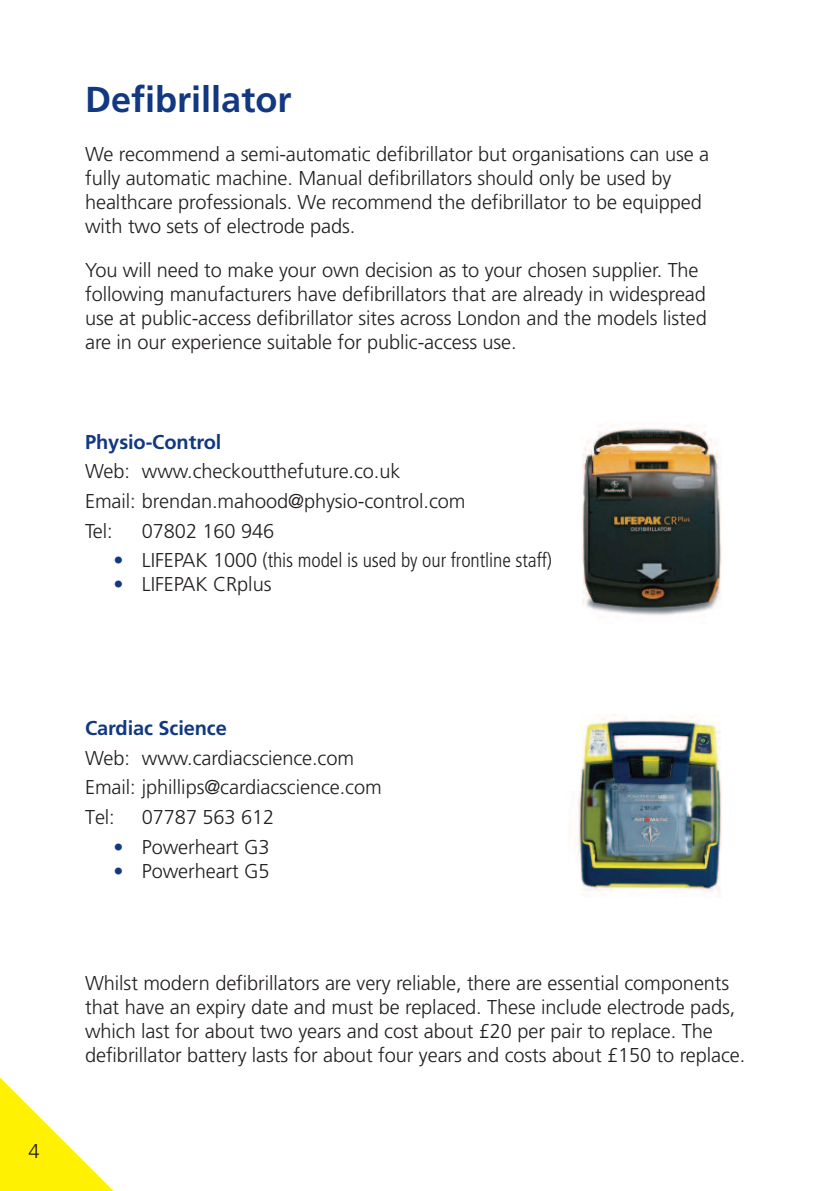
<style>
.page{position:relative;width:840px;height:1191px;background:#fff}
.page>*{position:absolute;margin:0;border:0;box-sizing:border-box;transform-origin:0 0}
.t1{font:700 36px "Frutiger LT Std";color:#113880}
.t2{font:300 20px/24px "Frutiger LT Std";letter-spacing:-.005em;color:#231f20}
.t3{font:300 condensed 20px "Frutiger LT Std";letter-spacing:-.005em;color:#231f20}
.t4{font:700 20px "Frutiger LT Std";letter-spacing:-.005em;color:#113880}
.s1{font-stretch:normal;color:#113880}
.s2{font-stretch:normal}
.s3{color:#113880}
</style>
<div class="page">
<svg style="left:0;top:1077px;width:114px;height:114px"></svg>
<img style="left:570px;top:714px;width:152px;height:183px">
<img style="left:582px;top:423px;width:140px;height:193px">
<h1 class="t1" style="left:85px;top:85px;width:208px">Defibrillator</h1>
<p class="t2" style="left:85px;top:144px;width:625px">We recommend a semi-automatic defibrillator but organisations can use a fully automatic machine. Manual defibrillators should only be used by healthcare professionals. We recommend the defibrillator to be equipped with two sets of electrode pads.</p>
<p class="t2" style="left:85px;top:260px;width:623px">You will need to make your own decision as to your chosen supplier. The following manufacturers have defibrillators that are already in widespread use at public-access defibrillator sites across London and the models listed are in our experience suitable for public-access use.</p>
<p class="t4" style="left:85px;top:434px;width:138px">Physio-Control</p>
<p class="t2" style="left:85px;top:458px;width:381px;line-height:29.6px">Web: www.checkoutthefuture.co.uk<br>Email: brendan.mahood@physio-control.com<br>Tel:</p>
<p class="t2" style="left:142px;top:520px;width:134px">07802 160 946</p>
<p class="t3" style="left:113px;top:552px;width:440px"><span class="s1">•</span> <span class="s2">LIFEPAK 1000</span> (this model is used by our frontline staff)</p>
<p class="t2" style="left:113px;top:574px;width:159px"><span class="s3">•</span> LIFEPAK CRplus</p>
<p class="t2" style="left:28px;top:1140px;width:13px">4</p>
<p class="t4" style="left:85px;top:720px;width:143px">Cardiac Science</p>
<p class="t2" style="left:85px;top:744px;width:298px;line-height:29.6px">Web: www.cardiacscience.com<br>Email: jphillips@cardiacscience.com<br>Tel:</p>
<p class="t2" style="left:142px;top:806px;width:134px">07787 563 612</p>
<p class="t2" style="left:113px;top:836px;width:158px"><span class="s3">•</span> Powerheart G3</p>
<p class="t2" style="left:113px;top:860px;width:158px"><span class="s3">•</span> Powerheart G5</p>
<p class="t2" style="left:85px;top:972px;width:661px">Whilst modern defibrillators are very reliable, there are essential components that have an expiry date and must be replaced. These include electrode pads, which last for about two years and cost about £20 per pair to replace. The defibrillator battery lasts for about four years and costs about £150 to replace.</p>
</div>
